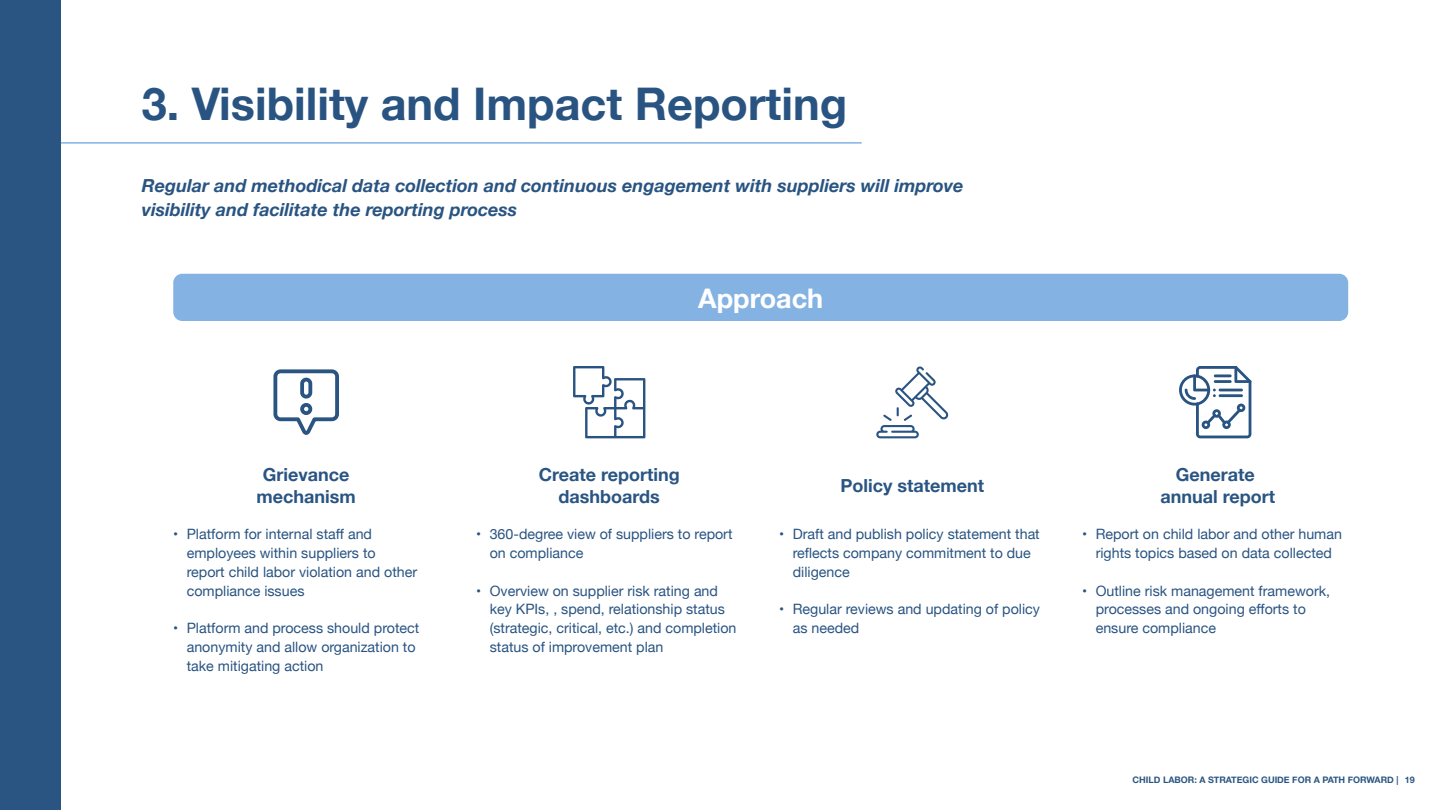
<style>
.page{position:relative;width:1440px;height:810px;background:#fff}
.page>*{position:absolute;margin:0;border:0;box-sizing:border-box;transform-origin:0 0}
.t1{font:700 45px "Helvetica Neue";color:#295482}
.t2{font:700 27px "Helvetica Neue";color:#fff}
.t3{font:italic 700 18px/24px "Helvetica Neue";color:#295482}
.t4{font:700 18px/21.6px "Helvetica Neue";color:#2a5582;text-align:center}
.t5{font:14.25px/18.8px "Helvetica Neue";color:#295482}
.t6{font:700 9px "Helvetica Neue";color:#2a5582}
</style>
<div class="page">
<div style="left:173px;top:274px;width:1175px;height:47px;background:#84b3e3;border-radius:9px"></div>
<hr style="left:0;top:142px;width:862px;height:2px;background:#84b3e3">
<div style="left:0;top:0;width:61px;height:810px;background:#2a5582"></div>
<svg style="left:573px;top:366px;width:72px;height:72px"></svg>
<svg style="left:876px;top:366px;width:73px;height:72px"></svg>
<svg style="left:1179px;top:366px;width:72px;height:72px"></svg>
<hr style="left:1219px;top:389px;width:24px;height:2px;background:#295482">
<hr style="left:1219px;top:394px;width:24px;height:3px;background:#295482">
<svg style="left:273px;top:369px;width:66px;height:66px"></svg>
<div style="left:300px;top:403px;width:12px;height:12px;border:4px solid #2a5582;border-radius:50%"></div>
<div style="left:300px;top:378px;width:12px;height:21px;border:4px solid #2a5582;border-radius:4px"></div>
<h1 class="t1" style="left:142px;top:69px;width:707px">3. Visibility and Impact Reporting</h1>
<p class="t3" style="left:142px;top:174px;width:823px">Regular and methodical data collection and continuous engagement with suppliers will improve visibility and facilitate the reporting process</p>
<h2 class="t2" style="left:698px;top:277px;width:127px">Approach</h2>
<p class="t4" style="left:257px;top:465px;width:101px">Grievance mechanism</p>
<p class="t4" style="left:539px;top:465px;width:143px">Create reporting dashboards</p>
<p class="t4" style="left:840px;top:475px;width:145px">Policy statement</p>
<p class="t4" style="left:1160px;top:465px;width:116px">Generate annual report</p>
<p class="t5" style="left:187px;top:526px;width:232px;text-indent:-13px">• Platform for internal staff and employees within suppliers to report child labor violation and other compliance issues</p>
<p class="t5" style="left:187px;top:619px;width:234px;text-indent:-13px">• Platform and process should protect anonymity and allow organization to take mitigating action</p>
<p class="t5" style="left:490px;top:526px;width:244px;text-indent:-13px">• 360-degree view of suppliers to report on compliance</p>
<p class="t5" style="left:490px;top:582px;width:248px;text-indent:-13px">• Overview on supplier risk rating and key KPIs, , spend, relationship status (strategic, critical, etc.) and completion status of improvement plan</p>
<p class="t5" style="left:793px;top:526px;width:249px;text-indent:-13px">• Draft and publish policy statement that reflects company commitment to due diligence</p>
<p class="t5" style="left:793px;top:601px;width:249px;text-indent:-13px">• Regular reviews and updating of policy as needed</p>
<p class="t5" style="left:1082px;top:526px;width:261px;text-align:center">• Report on child labor and other human rights topics based on data collected</p>
<p class="t5" style="left:1096px;top:582px;width:236px;text-indent:-13px">• Outline risk management framework, processes and ongoing efforts to ensure compliance</p>
<p class="t6" style="left:1132px;top:773px;width:284px">CHILD LABOR: A STRATEGIC GUIDE FOR A PATH FORWARD | 19</p>
</div>
